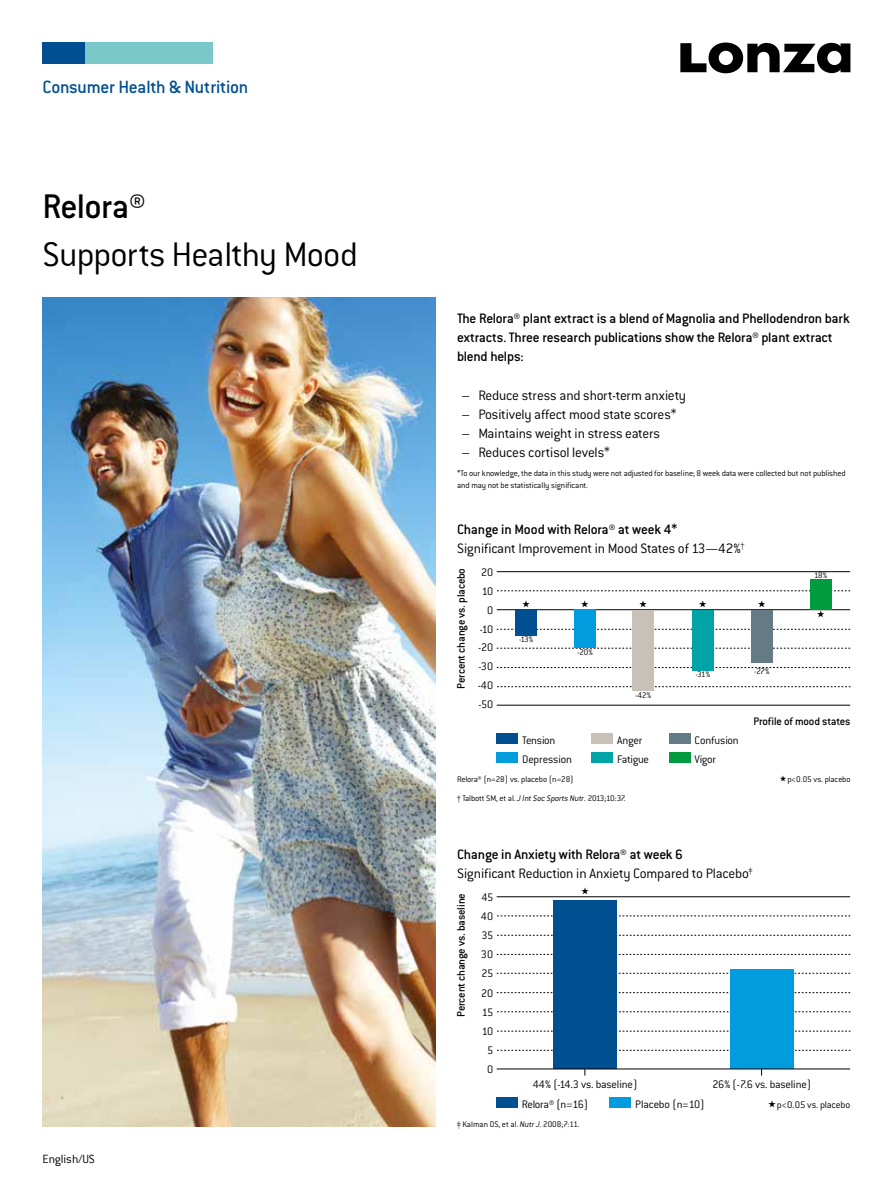
<style>
.page{position:relative;width:893px;height:1191px;background:#fff}
.page>*{position:absolute;margin:0;border:0;box-sizing:border-box;transform-origin:0 0}
.t1{font:300 37.5px "Conduit ITC Std";letter-spacing:-.02em;color:#000}
.t2{font:500 37.5px "Conduit ITC Std";letter-spacing:-.02em;color:#000}
.t3{font:500 19.5px "Conduit ITC Std";letter-spacing:-.015em;color:#004f91}
.t4{font:300 15px/19.2px "Conduit ITC Std";letter-spacing:-.01em;color:#000}
.t5{font:500 15px/19.2px "Conduit ITC Std";letter-spacing:-.015em;color:#000}
.t6{font:300 13.05px "Conduit ITC Std";color:#000}
.t7{font:300 12px/18.9px "Conduit ITC Std";letter-spacing:-.02em;color:#000;text-align:right}
.t8{font:500 12px "Conduit ITC Std";letter-spacing:-.015em;color:#000}
.t9{font:300 12px/19.2px "Conduit ITC Std";letter-spacing:-.05em;color:#000;text-align:center}
.t10{font:300 10.5px "Conduit ITC Std";letter-spacing:-.015em;color:#000}
.t11{font:300 9px/11.4px "Conduit ITC Std";letter-spacing:-.01em;color:#000}
.s1{font-weight:300}
.s2{font-weight:500}
.s3{font-style:italic}
</style>
<div class="page">
<img style="left:43px;top:298px;width:393px;height:828px">
<svg style="left:680px;top:43px;width:170px;height:30px"></svg>
<div style="left:43px;top:43px;width:42px;height:21px;background:#004f91"></div>
<div style="left:85px;top:43px;width:128px;height:21px;background:#7bc8cb"></div>
<hr style="left:497px;top:571px;width:353px;height:1px;background:#000">
<hr style="left:497px;top:896px;width:353px;height:1px;background:#000">
<hr style="left:497px;top:609px;width:353px;height:1px;background:#000">
<svg style="left:497px;top:648px;width:353px;height:1px"></svg>
<svg style="left:497px;top:973px;width:353px;height:1px"></svg>
<svg style="left:497px;top:667px;width:353px;height:1px"></svg>
<svg style="left:497px;top:992px;width:353px;height:1px"></svg>
<svg style="left:497px;top:686px;width:353px;height:1px"></svg>
<svg style="left:497px;top:1011px;width:353px;height:1px"></svg>
<svg style="left:497px;top:1031px;width:353px;height:1px"></svg>
<svg style="left:497px;top:1050px;width:353px;height:1px"></svg>
<svg style="left:497px;top:935px;width:353px;height:1px"></svg>
<svg style="left:497px;top:629px;width:353px;height:1px"></svg>
<svg style="left:497px;top:954px;width:353px;height:1px"></svg>
<svg style="left:497px;top:590px;width:353px;height:1px"></svg>
<svg style="left:497px;top:915px;width:353px;height:1px"></svg>
<div style="left:516px;top:610px;width:21px;height:25px;background:#004f91"></div>
<div style="left:553px;top:900px;width:64px;height:168px;background:#004f91"></div>
<div style="left:730px;top:969px;width:64px;height:99px;background:#009cde"></div>
<div style="left:574px;top:610px;width:21px;height:38px;background:#009cde"></div>
<div style="left:632px;top:610px;width:22px;height:81px;background:#c7c1b8"></div>
<div style="left:692px;top:610px;width:21px;height:60px;background:#00a3a6"></div>
<div style="left:751px;top:610px;width:21px;height:52px;background:#647a84"></div>
<div style="left:810px;top:579px;width:21px;height:30px;background:#009b3e"></div>
<hr style="left:497px;top:705px;width:353px;height:1px;background:#000">
<hr style="left:497px;top:1068px;width:353px;height:1px;background:#000">
<div style="left:497px;top:733px;width:21px;height:11px;background:#004f91"></div>
<div style="left:497px;top:1097px;width:21px;height:10px;background:#004f91"></div>
<div style="left:592px;top:752px;width:21px;height:11px;background:#00a3a6"></div>
<div style="left:497px;top:752px;width:21px;height:11px;background:#009cde"></div>
<div style="left:669px;top:733px;width:21px;height:11px;background:#647a84"></div>
<div style="left:592px;top:733px;width:21px;height:11px;background:#c7c1b8"></div>
<div style="left:610px;top:1097px;width:21px;height:10px;background:#009cde"></div>
<div style="left:669px;top:752px;width:21px;height:11px;background:#009b3e"></div>
<h2 class="t3" style="left:43px;top:75px;width:207px">Consumer Health &amp; Nutrition</h2>
<h1 class="t2" style="left:43px;top:184px;width:105px">Relora®</h1>
<h1 class="t1" style="left:43px;top:231px;width:317px">Supports Healthy Mood</h1>
<h3 class="t6" style="left:43px;top:1151px;width:54px">English/US</h3>
<h3 class="t5" style="left:457px;top:308px;width:394px">The Relora<span class="s1">®</span> plant extract is a blend of Magnolia and Phellodendron bark extracts. Three research publications show the Relora<span class="s1">®</span> plant extract blend helps:</h3>
<h3 class="t4" style="left:461px;top:385px;width:226px">– Reduce stress and short-term anxiety</h3>
<h3 class="t4" style="left:461px;top:404px;width:217px">– Positively affect mood state scores*</h3>
<h3 class="t4" style="left:461px;top:423px;width:200px">– Maintains weight in stress eaters</h3>
<h3 class="t4" style="left:461px;top:442px;width:150px">– Reduces cortisol levels*</h3>
<p class="t11" style="left:457px;top:467px;width:390px">*To our knowledge, the data in this study were not adjusted for baseline; 8 week data were collected but not published and may not be statistically significant.</p>
<h3 class="t4" style="left:457px;top:519px;width:289px"><span class="s2">Change in Mood with Relora® at week 4*<br></span>Significant Improvement in Mood States of 13—42%<sup>†</sup></h3>
<h3 class="t8" style="left:454px;top:688px;width:122px;rotate:-90deg">Percent change vs. placebo</h3>
<h3 class="t7" style="left:478px;top:562px;width:17px">20<br>10<br>0 -10 -20 -30 -40 -50</h3>
<p class="t11" style="left:519px;top:633px;width:16px">-13%</p>
<p class="t11" style="left:577px;top:646px;width:17px">-20%</p>
<p class="t11" style="left:635px;top:689px;width:17px">-42%</p>
<p class="t11" style="left:695px;top:668px;width:16px">-31%</p>
<p class="t11" style="left:754px;top:665px;width:17px">-27%</p>
<p class="t11" style="left:814px;top:569px;width:15px">18%</p>
<h3 class="t7" style="left:522px;top:730px;width:35px">Tension</h3>
<h3 class="t7" style="left:617px;top:730px;width:27px">Anger</h3>
<h3 class="t7" style="left:695px;top:730px;width:46px">Confusion</h3>
<h3 class="t7" style="left:522px;top:749px;width:51px">Depression</h3>
<h3 class="t7" style="left:617px;top:749px;width:33px">Fatigue</h3>
<p class="t11" style="left:457px;top:769px;width:170px;line-height:19.2px">Relora® (n=28) vs. placebo (n=28)<br>† Talbott SM, et al. <span class="s3">J Int Soc Sports Nutr</span>. 2013;10:37.</p>
<h3 class="t7" style="left:695px;top:749px;width:23px">Vigor</h3>
<h3 class="t8" style="left:753px;top:714px;width:99px">Profile of mood states</h3>
<p class="t11" style="left:787px;top:773px;width:65px">p&lt;0.05 vs. placebo</p>
<h3 class="t4" style="left:457px;top:844px;width:297px"><span class="s2">Change in Anxiety with Relora® at week 6<br></span>Significant Reduction in Anxiety Compared to Placebo<sup>‡</sup></h3>
<h3 class="t8" style="left:454px;top:1016px;width:125px;rotate:-90deg">Percent change vs. baseline</h3>
<h3 class="t9" style="left:481px;top:887px;width:14px">45<br>40<br>35<br>30<br>25<br>20<br>15<br>10<br>5<br>0</h3>
<h3 class="t7" style="left:533px;top:1074px;width:106px">44% (-14.3 vs. baseline)</h3>
<h3 class="t7" style="left:712px;top:1074px;width:101px">26% (-7.6 vs. baseline)</h3>
<h3 class="t7" style="left:522px;top:1094px;width:68px">Relora® (n=16)</h3>
<h3 class="t7" style="left:635px;top:1094px;width:71px">Placebo (n=10)</h3>
<p class="t10" style="left:777px;top:1098px;width:75px">p&lt;0.05 vs. placebo</p>
<p class="t11" style="left:457px;top:1118px;width:124px">‡ Kalman DS, et al. <span class="s3">Nutr J</span>. 2008;7:11.</p>
</div>
